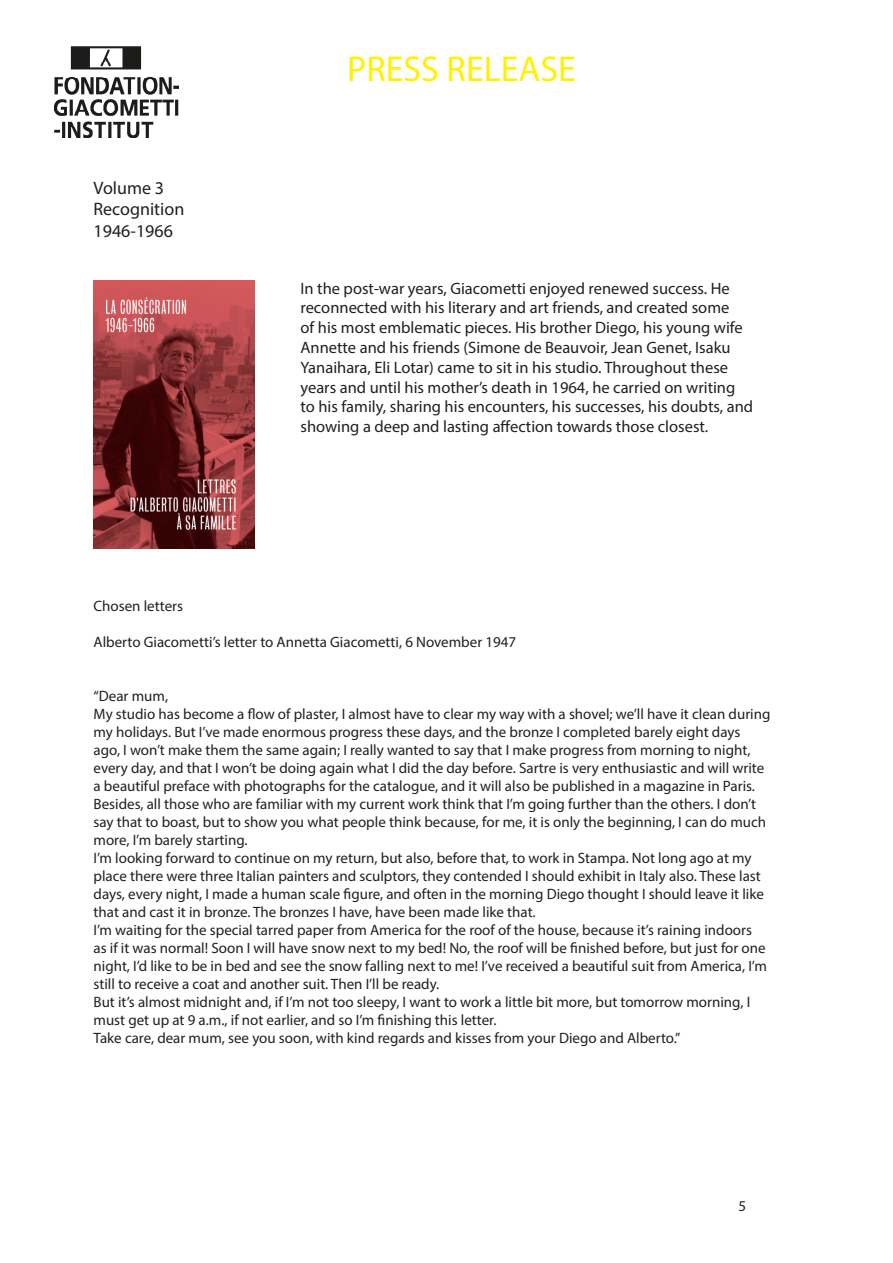
<style>
.page{position:relative;width:893px;height:1263px;background:#fff}
.page>*{position:absolute;margin:0;border:0;box-sizing:border-box;transform-origin:0 0}
.t1{font:36px "Myriad Pro";color:#fff101}
.t2{font:18px "Myriad Pro";color:#231f20}
.t3{font:16.5px/19.8px "Myriad Pro";color:#231f20}
.t4{font:15px/18px "Myriad Pro";color:#231f20}
</style>
<div class="page">
<img style="left:54px;top:47px;width:125px;height:91px">
<img style="left:94px;top:280px;width:161px;height:268px">
<p class="t2" style="left:94px;top:176px;width:72px">Volume 3</p>
<p class="t2" style="left:94px;top:198px;width:92px">Recognition</p>
<p class="t2" style="left:94px;top:220px;width:81px">1946-1966</p>
<p class="t1" style="left:347px;top:47px;width:230px">PRESS RELEASE</p>
<p class="t3" style="left:300px;top:278px;width:454px">In the post-war years, Giacometti enjoyed renewed success. He reconnected with his literary and art friends, and created some<br>of his most emblematic pieces. His brother Diego, his young wife Annette and his friends (Simone de Beauvoir, Jean Genet, Isaku Yanaihara, Eli Lotar) came to sit in his studio. Throughout these years and until his mother’s death in 1964, he carried on writing to his family, sharing his encounters, his successes, his doubts, and showing a deep and lasting affection towards those closest.</p>
<p class="t4" style="left:94px;top:597px;width:91px">Chosen letters</p>
<p class="t4" style="left:94px;top:633px;width:424px">Alberto Giacometti’s letter to Annetta Giacometti, 6 November 1947</p>
<p class="t4" style="left:94px;top:687px;width:76px">“Dear mum,</p>
<p class="t4" style="left:94px;top:705px;width:678px">My studio has become a flow of plaster, I almost have to clear my way with a shovel; we’ll have it clean during my holidays. But I’ve made enormous progress these days, and the bronze I completed barely eight days ago, I won’t make them the same again; I really wanted to say that I make progress from morning to night, every day, and that I won’t be doing again what I did the day before. Sartre is very enthusiastic and will write a beautiful preface with photographs for the catalogue, and it will also be published in a magazine in Paris.<br>Besides, all those who are familiar with my current work think that I’m going further than the others. I don’t say that to boast, but to show you what people think because, for me, it is only the beginning, I can do much more, I’m barely starting.</p>
<p class="t4" style="left:94px;top:849px;width:672px">I’m looking forward to continue on my return, but also, before that, to work in Stampa. Not long ago at my place there were three Italian painters and sculptors, they contended I should exhibit in Italy also. These last days, every night, I made a human scale figure, and often in the morning Diego thought I should leave it like that and cast it in bronze. The bronzes I have, have been made like that.</p>
<p class="t4" style="left:94px;top:921px;width:675px">I’m waiting for the special tarred paper from America for the roof of the house, because it’s raining indoors as if it was normal! Soon I will have snow next to my bed! No, the roof will be finished before, but just for one night, I’d like to be in bed and see the snow falling next to me! I’ve received a beautiful suit from America, I’m still to receive a coat and another suit. Then I’ll be ready.</p>
<p class="t4" style="left:94px;top:993px;width:658px">But it’s almost midnight and, if I’m not too sleepy, I want to work a little bit more, but tomorrow morning, I must get up at 9 a.m., if not earlier, and so I’m finishing this letter.</p>
<p class="t4" style="left:94px;top:1029px;width:588px">Take care, dear mum, see you soon, with kind regards and kisses from your Diego and Alberto.”</p>
<p class="t4" style="left:738px;top:1197px;width:9px">5</p>
</div>
